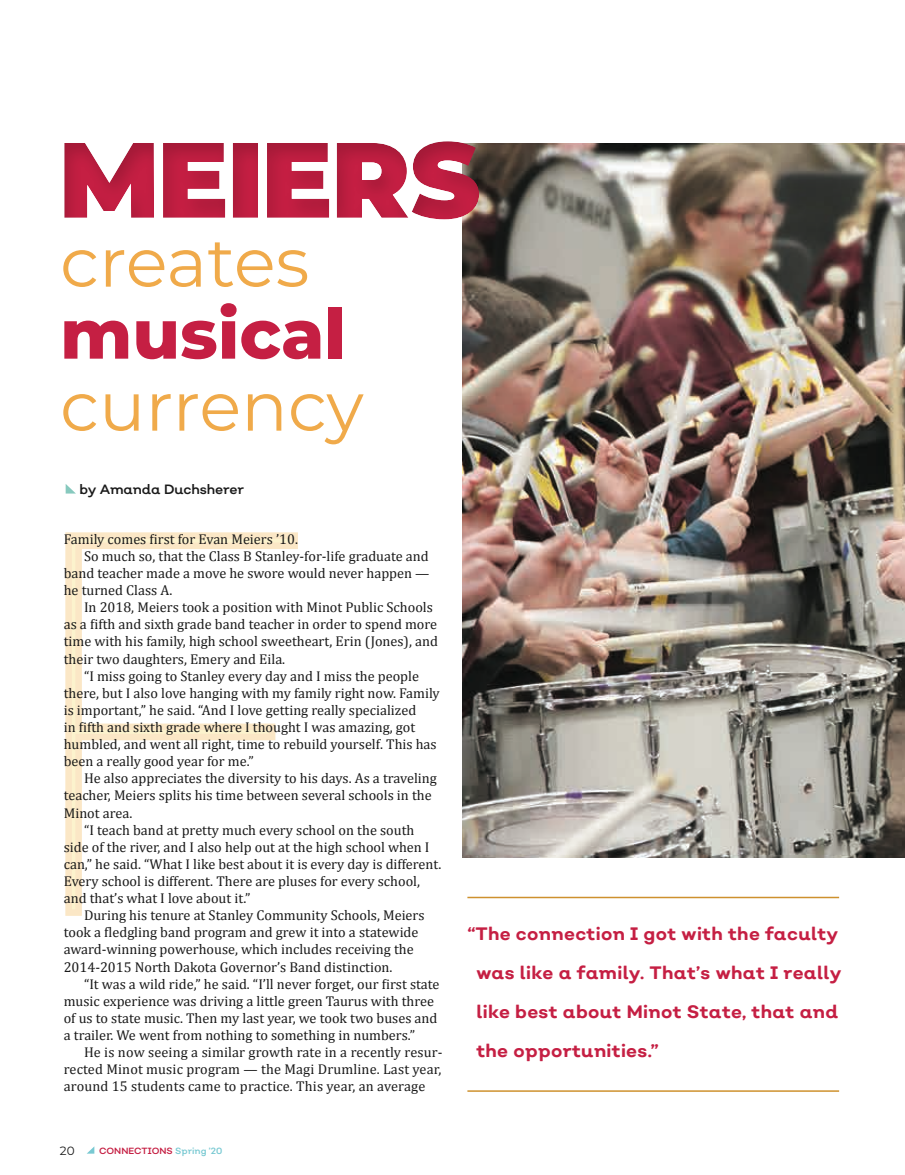
<style>
.page{position:relative;width:905px;height:1175px;background:#fff}
.page>*{position:absolute;margin:0;border:0;box-sizing:border-box;transform-origin:0 0}
.t1{font:69px "Montserrat";color:#f0aa4a}
.t2{font:800 69px "Montserrat";color:#c51f43}
.t3{font:700 18px/39px "Nutmeg";letter-spacing:.02em;color:#c51f43}
.t4{font:14.25px "Cambria";color:#1a1a1a}
.t5{font:13.5px "Nutmeg";letter-spacing:-.01em;color:#1a1a1a}
.t6{font:12px "Montserrat";color:#1a1a1a}
.t7{font:9px "Nutmeg";color:#c51f43}
.s1{color:#78c9d2}
</style>
<div class="page">
<svg style="left:87px;top:1147px;width:7px;height:6px"></svg>
<svg style="left:65px;top:532px;width:233px;height:384px"></svg>
<img style="left:462px;top:144px;width:442px;height:713px">
<div style="left:54px;top:117px;width:426px;height:104px;background:#1a1a1a;opacity:.2"></div>
<svg style="left:66px;top:484px;width:9px;height:9px"></svg>
<hr style="left:467px;top:896px;width:372px;height:2px;background:#ce912e">
<hr style="left:467px;top:1090px;width:372px;height:1px;background:#ce912e">
<h1 class="t1" style="left:60px;top:215px;width:251px">creates</h1>
<h1 class="t2" style="left:60px;top:283px;width:287px">musical</h1>
<h1 class="t1" style="left:60px;top:359px;width:305px">currency</h1>
<p class="t5" style="left:79px;top:480px;width:166px">by Amanda Duchsherer</p>
<p class="t4" style="left:64px;top:530px;width:236px">Family comes first for Evan Meiers ’10.</p>
<p class="t4" style="left:84px;top:547px;width:346px">So much so, that the Class B Stanley-for-life graduate and</p>
<p class="t4" style="left:64px;top:565px;width:367px">band teacher made a move he swore would never happen —</p>
<p class="t4" style="left:64px;top:582px;width:110px">he turned Class A.</p>
<p class="t4" style="left:84px;top:599px;width:350px">In 2018, Meiers took a position with Minot Public Schools</p>
<p class="t4" style="left:64px;top:616px;width:375px">as a fifth and sixth grade band teacher in order to spend more</p>
<p class="t4" style="left:64px;top:633px;width:376px">time with his family, high school sweetheart, Erin (Jones), and</p>
<p class="t4" style="left:64px;top:650px;width:223px">their two daughters, Emery and Eila.</p>
<p class="t4" style="left:84px;top:667px;width:336px">“I miss going to Stanley every day and I miss the people</p>
<p class="t4" style="left:64px;top:684px;width:377px">there, but I also love hanging with my family right now. Family</p>
<p class="t4" style="left:64px;top:701px;width:354px">is important,” he said. “And I love getting really specialized</p>
<p class="t4" style="left:64px;top:718px;width:353px">in fifth and sixth grade where I thought I was amazing, got</p>
<p class="t4" style="left:64px;top:736px;width:374px">humbled, and went all right, time to rebuild yourself. This has</p>
<p class="t4" style="left:64px;top:753px;width:192px">been a really good year for me.”</p>
<p class="t4" style="left:84px;top:770px;width:354px">He also appreciates the diversity to his days. As a traveling</p>
<p class="t4" style="left:64px;top:787px;width:369px">teacher, Meiers splits his time between several schools in the</p>
<p class="t4" style="left:64px;top:804px;width:70px">Minot area.</p>
<p class="t4" style="left:84px;top:821px;width:332px">“I teach band at pretty much every school on the south</p>
<p class="t4" style="left:64px;top:838px;width:367px">side of the river, and I also help out at the high school when I</p>
<p class="t4" style="left:64px;top:855px;width:379px">can,” he said. “What I like best about it is every day is different.</p>
<p class="t4" style="left:64px;top:872px;width:358px">Every school is different. There are pluses for every school,</p>
<p class="t4" style="left:64px;top:889px;width:188px">and that’s what I love about it.”</p>
<p class="t4" style="left:84px;top:907px;width:342px">During his tenure at Stanley Community Schools, Meiers</p>
<p class="t4" style="left:64px;top:924px;width:356px">took a fledgling band program and grew it into a statewide</p>
<p class="t4" style="left:64px;top:941px;width:351px">award-winning powerhouse, which includes receiving the</p>
<p class="t4" style="left:64px;top:958px;width:330px">2014-2015 North Dakota Governor’s Band distinction.</p>
<p class="t4" style="left:84px;top:975px;width:357px">“It was a wild ride,” he said. “I’ll never forget, our first state</p>
<p class="t4" style="left:64px;top:992px;width:372px">music experience was driving a little green Taurus with three</p>
<p class="t4" style="left:64px;top:1009px;width:375px">of us to state music. Then my last year, we took two buses and</p>
<p class="t4" style="left:64px;top:1026px;width:353px">a trailer. We went from nothing to something in numbers.”</p>
<p class="t4" style="left:84px;top:1043px;width:360px">He is now seeing a similar growth rate in a recently resur-</p>
<p class="t4" style="left:64px;top:1060px;width:379px">rected Minot music program — the Magi Drumline. Last year,</p>
<p class="t4" style="left:64px;top:1078px;width:363px">around 15 students came to practice. This year, an average</p>
<p class="t6" style="left:60px;top:1142px;width:16px">20</p>
<p class="t7" style="left:99px;top:1144px;width:125px">CONNECTIONS <span class="s1">Spring ’20</span></p>
<p class="t3" style="left:476px;top:913px;width:366px;text-indent:-9px">“The connection I got with the faculty was like a family. That’s what I really like best about Minot State, that and the opportunities.”</p>
</div>
